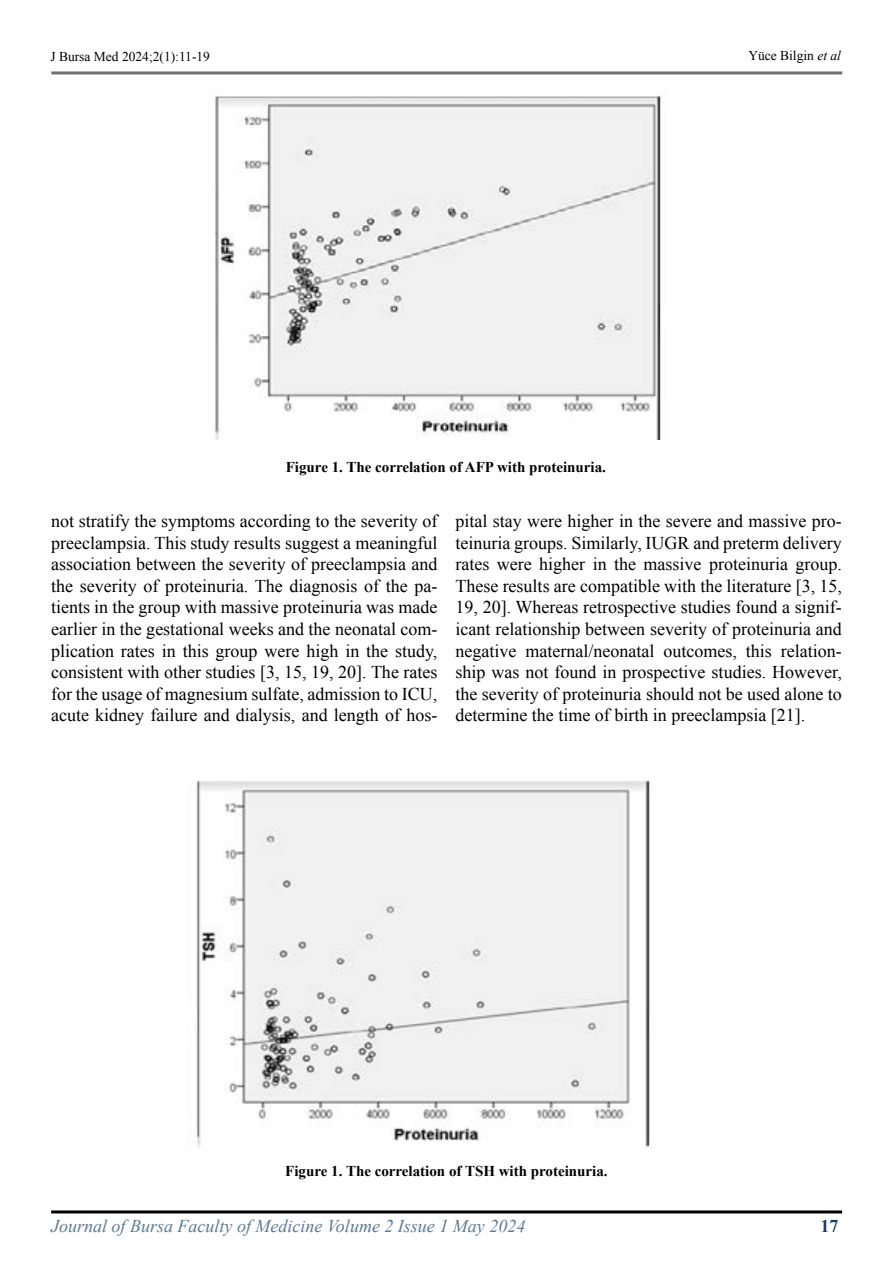
<style>
.page{position:relative;width:893px;height:1263px;background:#fff}
.page>*{position:absolute;margin:0;border:0;box-sizing:border-box;transform-origin:0 0}
.t1{font:18px/21.6px "Times New Roman";color:#000;text-align:justify}
.t2{font:italic 18px "Times New Roman";color:#597995}
.t3{font:700 18px "Times New Roman";color:#124067}
.t4{font:700 15px "Times New Roman";color:#000}
.t5{font:13.5px "Times New Roman";color:#000}
.s1{font-style:italic}
</style>
<div class="page">
<hr style="left:51px;top:1210px;width:791px;height:3px;background:#000">
<hr style="left:51px;top:71px;width:791px;height:3px;background:#706f6f">
<img style="left:213px;top:95px;width:450px;height:344px">
<img style="left:196px;top:780px;width:457px;height:368px">
<p class="t5" style="left:50px;top:47px;width:161px">J Bursa Med 2024;2(1):11-19</p>
<p class="t5" style="left:748px;top:47px;width:94px">Yüce Bilgin <span class="s1">et al</span></p>
<p class="t4" style="left:286px;top:457px;width:322px">Figure 1. The correlation of AFP with proteinuria.</p>
<p class="t1" style="left:51px;top:510px;width:388px">not stratify the symptoms according to the severity of preeclampsia. This study results suggest a meaningful association between the severity of preeclampsia and the severity of proteinuria. The diagnosis of the pa&shy;tients in the group with massive proteinuria was made earlier in the gestational weeks and the neonatal com&shy;plication rates in this group were high in the study, consistent with other studies [3, 15, 19, 20]. The rates for the usage of magnesium sulfate, admission to ICU, acute kidney failure and dialysis, and length of hos-</p>
<p class="t1" style="left:455px;top:510px;width:388px">pital stay were higher in the severe and massive pro&shy;teinuria groups. Similarly, IUGR and preterm delivery rates were higher in the massive proteinuria group.<br>These results are compatible with the literature [3, 15, 19, 20]. Whereas retrospective studies found a signif&shy;icant relationship between severity of proteinuria and negative maternal/neonatal outcomes, this relation&shy;ship was not found in prospective studies. However, the severity of proteinuria should not be used alone to determine the time of birth in preeclampsia [21].</p>
<p class="t4" style="left:285px;top:1161px;width:324px">Figure 1. The correlation of TSH with proteinuria.</p>
<p class="t2" style="left:51px;top:1214px;width:476px">Journal of Bursa Faculty of Medicine Volume 2 Issue 1 May 2024</p>
<p class="t3" style="left:821px;top:1214px;width:19px">17</p>
</div>
